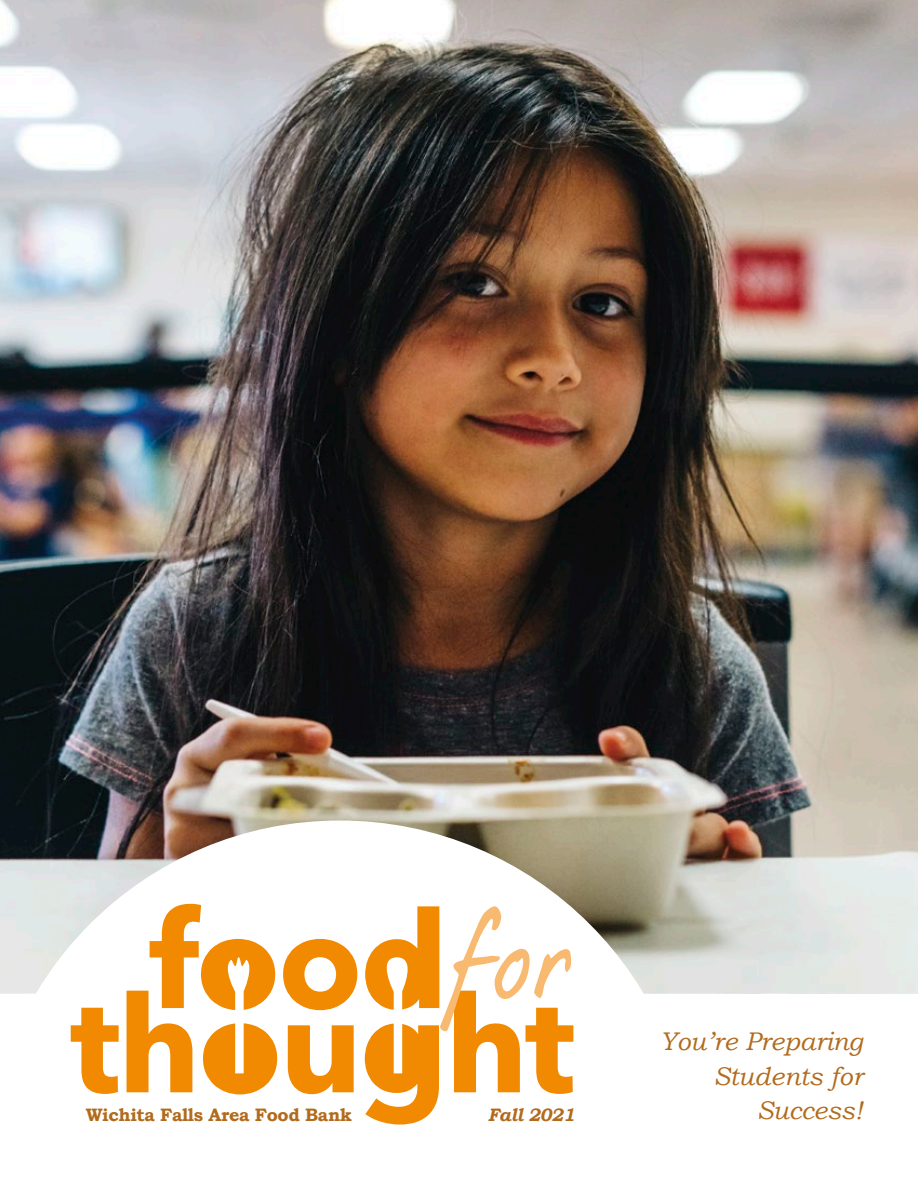
<style>
.page{position:relative;width:918px;height:1188px;background:#fff}
.page>*{position:absolute;margin:0;border:0;box-sizing:border-box;transform-origin:0 0}
.t1{font:italic 25.5px/34.5px "Bookman Old Style";color:#b26b1d;text-align:right}
.t2{font:700 18px "Bookman Old Style";letter-spacing:-.02em;color:#b26b1d}
.t3{font:italic 700 18px "Bookman Old Style";letter-spacing:-.04em;color:#b26b1d}
</style>
<div class="page">
<img style="left:0;top:0;width:918px;height:993px">
<svg style="left:0;top:820px;width:693px;height:275px"></svg>
<svg style="left:71px;top:1008px;width:48px;height:86px"></svg>
<svg style="left:288px;top:1025px;width:66px;height:69px"></svg>
<svg style="left:283px;top:939px;width:74px;height:71px"></svg>
<svg style="left:127px;top:904px;width:150px;height:190px"></svg>
<svg style="left:365px;top:906px;width:208px;height:219px"></svg>
<p class="t2" style="left:86px;top:1104px;width:268px">Wichita Falls Area Food Bank</p>
<p class="t3" style="left:488px;top:1104px;width:89px">Fall 2021</p>
<p class="t1" style="left:660px;top:1024px;width:204px">You’re Preparing<br>Students for<br>Success!</p>
</div>
